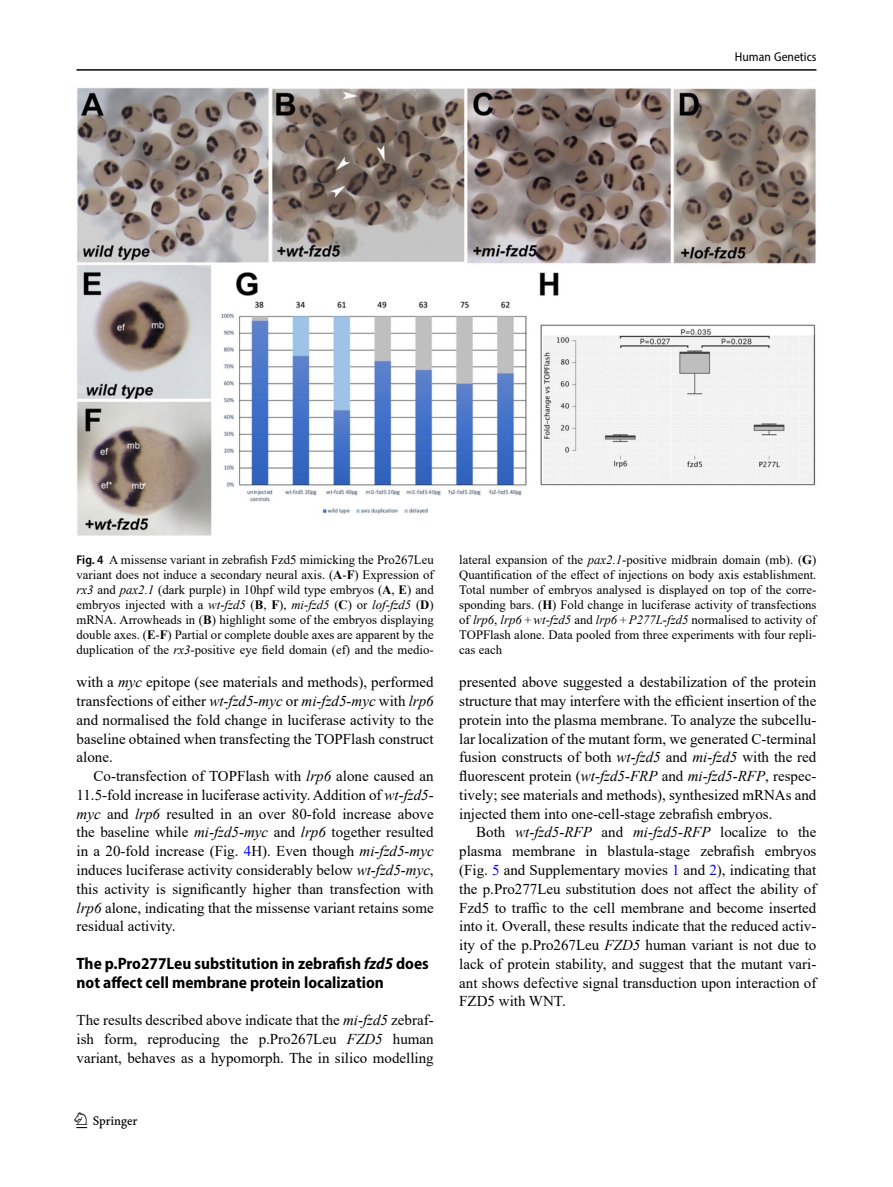
<style>
.page{position:relative;width:893px;height:1187px;background:#fff}
.page>*{position:absolute;margin:0;border:0;box-sizing:border-box;transform-origin:0 0}
.t1{font:22.5px "Springnew";color:#000}
.Head_2{font:700 semi-condensed 16.5px/18.8px "Myriad Pro";color:#000}
.Body_Text_Indent{font:15px/18.8px "Times New Roman";color:#000;text-align:justify}
.Body_Text{font:15px/18.8px "Times New Roman";color:#000;text-align:justify}
.Figure_Caption{font:12.75px/15px "Times New Roman";color:#000;text-align:justify}
.t2{font:semi-condensed 12.75px "Myriad Pro";color:#000}
.s1{font-family:"Myriad Pro";font-weight:600;font-stretch:semi-condensed}
.s2{font-weight:700}
.s3{font-style:italic}
.s4{color:#00f}
</style>
<div class="page">
<hr style="left:77px;top:69px;width:739px;height:2px;background:#000">
<img style="left:77px;top:87px;width:739px;height:449px">
<p class="t2" style="left:735px;top:49px;width:83px">Human Genetics</p>
<p class="Figure_Caption" style="left:77px;top:551px;width:359px"><span class="s1">Fig. 4</span> A missense variant in zebrafish Fzd5 mimicking the Pro267Leu variant does not induce a secondary neural axis. (<span class="s2">A</span>-<span class="s2">F</span>) Expression of <span class="s3">rx3</span> and <span class="s3">pax2.1</span> (dark purple) in 10hpf wild type embryos (<span class="s2">A</span>, <span class="s2">E</span>) and embryos injected with a <span class="s3">wt-fzd5</span> (<span class="s2">B</span>, <span class="s2">F</span>), <span class="s3">mi-fzd5</span> (<span class="s2">C</span>) or <span class="s3">lof-fzd5</span> (<span class="s2">D</span>) mRNA. Arrowheads in (<span class="s2">B</span>) highlight some of the embryos displaying double axes. (<span class="s2">E</span>-<span class="s2">F</span>) Partial or complete double axes are apparent by the duplication of the <span class="s3">rx3</span>-positive eye field domain (ef) and the medio-</p>
<p class="Figure_Caption" style="left:459px;top:551px;width:359px">lateral expansion of the <span class="s3">pax2.1</span>-positive midbrain domain (mb). (<span class="s2">G</span>)<br>Quantification of the effect of injections on body axis establishment.<br>Total number of embryos analysed is displayed on top of the corre&shy;sponding bars. (<span class="s2">H</span>) Fold change in luciferase activity of transfections of <span class="s3">lrp6</span>, <span class="s3">lrp6+wt-fzd5</span> and <span class="s3">lrp6+P277L-fzd5</span> normalised to activity of TOPFlash alone. Data pooled from three experiments with four repli&shy;cas each</p>
<p class="Body_Text_Indent" style="left:77px;top:672px;width:359px">with a <span class="s3">myc</span> epitope (see materials and methods), performed transfections of either <span class="s3">wt-fzd5-myc</span> or <span class="s3">mi-fzd5-myc</span> with <span class="s3">lrp6 </span>and normalised the fold change in luciferase activity to the baseline obtained when transfecting the TOPFlash construct alone.</p>
<p class="Body_Text_Indent" style="left:77px;top:766px;width:359px;text-indent:17px">Co-transfection of TOPFlash with <span class="s3">lrp6</span> alone caused an 11.5-fold increase in luciferase activity. Addition of <span class="s3">wt-fzd5- myc</span> and <span class="s3">lrp6</span> resulted in an over 80-fold increase above the baseline while <span class="s3">mi-fzd5-myc</span> and <span class="s3">lrp6</span> together resulted in a 20-fold increase (Fig. <span class="s4">4</span>H). Even though <span class="s3">mi-fzd5-myc </span>induces luciferase activity considerably below <span class="s3">wt-fzd5-myc</span>, this activity is significantly higher than transfection with <span class="s3">lrp6</span> alone, indicating that the missense variant retains some residual activity.</p>
<p class="Head_2" style="left:77px;top:953px;width:354px">The p.Pro277Leu substitution in zebrafish <span class="s3">fzd5</span> does not affect cell membrane protein localization</p>
<p class="Body_Text" style="left:77px;top:1010px;width:359px">The results described above indicate that the <span class="s3">mi-fzd5</span> zebraf&shy;ish form, reproducing the p.Pro267Leu <span class="s3">FZD5</span> human variant, behaves as a hypomorph. The in silico modelling</p>
<h1 class="t1" style="left:77px;top:1107px;width:63px">1 3</h1>
<p class="Body_Text" style="left:459px;top:672px;width:359px">presented above suggested a destabilization of the protein structure that may interfere with the efficient insertion of the protein into the plasma membrane. To analyze the subcellu&shy;lar localization of the mutant form, we generated C-terminal fusion constructs of both <span class="s3">wt-fzd5</span> and <span class="s3">mi-fzd5</span> with the red fluorescent protein (<span class="s3">wt-fzd5-FRP</span> and <span class="s3">mi-fzd5-RFP</span>, respec&shy;tively; see materials and methods), synthesized mRNAs and injected them into one-cell-stage zebrafish embryos.</p>
<p class="Body_Text_Indent" style="left:459px;top:822px;width:359px;text-indent:17px">Both <span class="s3">wt-fzd5-RFP</span> and <span class="s3">mi-fzd5-RFP</span> localize to the plasma membrane in blastula-stage zebrafish embryos (Fig. <span class="s4">5</span> and Supplementary movies <span class="s4">1</span> and <span class="s4">2</span>), indicating that the p.Pro277Leu substitution does not affect the ability of Fzd5 to traffic to the cell membrane and become inserted into it. Overall, these results indicate that the reduced activ&shy;ity of the p.Pro267Leu <span class="s3">FZD5</span> human variant is not due to lack of protein stability, and suggest that the mutant vari&shy;ant shows defective signal transduction upon interaction of FZD5 with WNT.</p>
</div>
